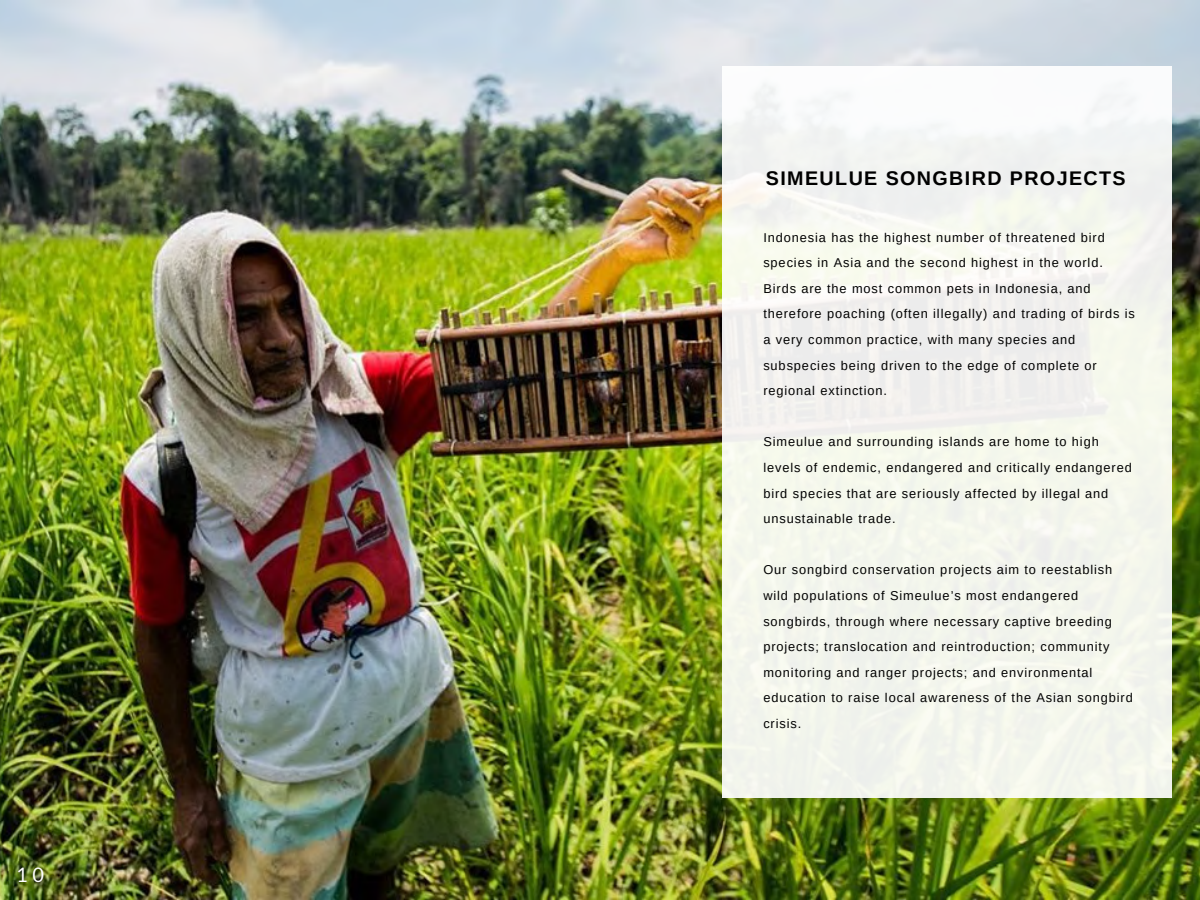
<style>
.page{position:relative;width:1200px;height:900px;background:#fff}
.page>*{position:absolute;margin:0;border:0;box-sizing:border-box;transform-origin:0 0}
.t1{font:20px "Lato";color:#fff}
.t2{font:700 19.8px "Arimo";letter-spacing:.07em;color:#000}
.t3{font:12.8px/25.6px "Arimo";letter-spacing:.07em;color:#000}
</style>
<div class="page">
<img style="left:0;top:0;width:1200px;height:900px">
<div style="left:722px;top:66px;width:450px;height:732px;background:linear-gradient(to right,#f4f5ef,#f4f5ef)"></div>
<h1 class="t1" style="left:16px;top:863px;width:29px">10</h1>
<h2 class="t2" style="left:766px;top:167px;width:361px">SIMEULUE SONGBIRD PROJECTS</h2>
<p class="t3" style="left:763px;top:224px;width:373px">Indonesia has the highest number of threatened bird species in Asia and the second highest in the world.<br>Birds are the most common pets in Indonesia, and therefore poaching (often illegally) and trading of birds is a very common practice, with many species and subspecies being driven to the edge of complete or regional extinction.</p>
<p class="t3" style="left:763px;top:429px;width:370px">Simeulue and surrounding islands are home to high levels of endemic, endangered and critically endangered bird species that are seriously affected by illegal and unsustainable trade.</p>
<p class="t3" style="left:763px;top:557px;width:371px">Our songbird conservation projects aim to reestablish wild populations of Simeulue’s most endangered songbirds, through where necessary captive breeding projects; translocation and reintroduction; community monitoring and ranger projects; and environmental education to raise local awareness of the Asian songbird crisis.</p>
</div>
